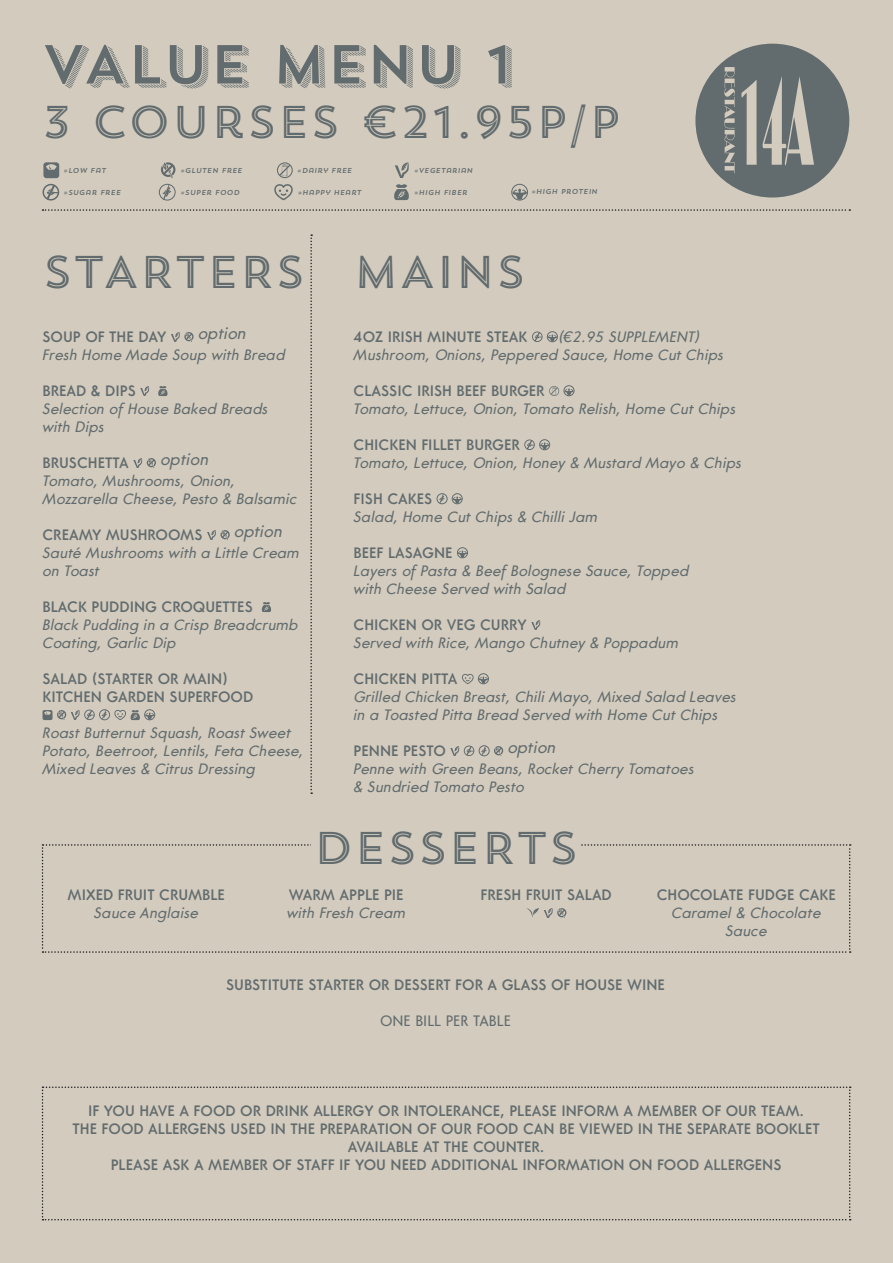
<style>
.page{position:relative;width:893px;height:1263px;background:#d3cbbe}
.page>*{position:absolute;margin:0;border:0;box-sizing:border-box;transform-origin:0 0}
.t1{font:54.6px "Trend Sans Four";color:#626c6e}
.Title_and_Disc{font:45.6px "Trend Sans Five";color:#626c6e}
.Title_and_Disc-2{font:italic 16.5px "Core Sans G";color:#626c6e}
.Title_and_Disc-3{font:italic 15px/18px "Core Sans G";color:#626c6e}
.Title_and_Disc-4{font:500 15px/18px "Core Sans G";color:#626c6e;text-align:center}
.t2{font:15px "Core Sans G";color:#626c6e}
.t3{font:italic 7.2px "Trend Sans One";color:#626c6e}
.s1{font-weight:500;font-style:normal}
</style>
<div class="page">
<div style="left:695px;top:44px;width:154px;height:154px;background:#626c6e;border-radius:50%"></div>
<svg style="left:724px;top:67px;width:11px;height:106px"></svg>
<svg style="left:741px;top:80px;width:16px;height:85px"></svg>
<svg style="left:763px;top:76px;width:51px;height:89px"></svg>
<svg style="left:43px;top:209px;width:807px;height:2px"></svg>
<svg style="left:310px;top:234px;width:2px;height:560px"></svg>
<div style="left:547px;top:331px;width:11px;height:11px;border:1px solid #626c6e;border-radius:50%"></div>
<svg style="left:532px;top:331px;width:25px;height:11px"></svg>
<div style="left:564px;top:385px;width:10px;height:11px;border:1px solid #626c6e;border-radius:50%"></div>
<svg style="left:549px;top:386px;width:25px;height:10px"></svg>
<div style="left:539px;top:439px;width:11px;height:11px;border:1px solid #626c6e;border-radius:50%"></div>
<svg style="left:524px;top:439px;width:25px;height:11px"></svg>
<div style="left:437px;top:493px;width:10px;height:11px;border:1px solid #626c6e;border-radius:50%"></div>
<svg style="left:439px;top:494px;width:6px;height:9px"></svg>
<div style="left:452px;top:493px;width:10px;height:11px;border:1px solid #626c6e;border-radius:50%"></div>
<svg style="left:452px;top:496px;width:10px;height:7px"></svg>
<div style="left:457px;top:547px;width:11px;height:11px;border:1px solid #626c6e;border-radius:50%"></div>
<svg style="left:458px;top:550px;width:9px;height:7px"></svg>
<svg style="left:531px;top:620px;width:10px;height:10px"></svg>
<div style="left:478px;top:673px;width:11px;height:11px;border:1px solid #626c6e;border-radius:50%"></div>
<svg style="left:462px;top:674px;width:26px;height:10px"></svg>
<svg style="left:450px;top:745px;width:25px;height:11px"></svg>
<div style="left:479px;top:745px;width:10px;height:11px;border:1px solid #626c6e;border-radius:50%"></div>
<svg style="left:481px;top:746px;width:6px;height:9px"></svg>
<svg style="left:494px;top:746px;width:9px;height:10px"></svg>
<svg style="left:42px;top:1086px;width:809px;height:134px"></svg>
<svg style="left:42px;top:844px;width:809px;height:109px"></svg>
<svg style="left:394px;top:162px;width:15px;height:38px"></svg>
<div style="left:159px;top:184px;width:17px;height:17px;border:1px solid #626c6e;border-radius:50%"></div>
<svg style="left:162px;top:184px;width:9px;height:16px"></svg>
<svg style="left:161px;top:162px;width:14px;height:16px"></svg>
<svg style="left:274px;top:184px;width:19px;height:16px"></svg>
<svg style="left:277px;top:162px;width:16px;height:16px"></svg>
<div style="left:511px;top:184px;width:17px;height:17px;border:1px solid #626c6e;border-radius:50%"></div>
<svg style="left:512px;top:189px;width:15px;height:11px"></svg>
<svg style="left:42px;top:162px;width:18px;height:39px"></svg>
<svg style="left:171px;top:332px;width:23px;height:10px"></svg>
<svg style="left:140px;top:386px;width:10px;height:10px"></svg>
<svg style="left:158px;top:386px;width:10px;height:10px"></svg>
<svg style="left:133px;top:458px;width:23px;height:10px"></svg>
<svg style="left:207px;top:530px;width:23px;height:10px"></svg>
<svg style="left:261px;top:602px;width:11px;height:10px"></svg>
<svg style="left:43px;top:709px;width:52px;height:12px"></svg>
<div style="left:99px;top:709px;width:11px;height:11px;border:1px solid #626c6e;border-radius:50%"></div>
<svg style="left:101px;top:710px;width:6px;height:9px"></svg>
<div style="left:144px;top:709px;width:11px;height:11px;border:1px solid #626c6e;border-radius:50%"></div>
<svg style="left:114px;top:710px;width:40px;height:10px"></svg>
<p class="t1" style="left:42px;top:29px;width:473px">VALUE MENU 1</p>
<p class="Title_and_Disc" style="left:42px;top:93px;width:582px">3 COURSES €21.95P/P</p>
<p class="t3" style="left:63px;top:166px;width:45px">=LOW FAT</p>
<p class="t3" style="left:63px;top:188px;width:59px">=SUGAR FREE</p>
<p class="t3" style="left:180px;top:165px;width:64px">=GLUTEN FREE</p>
<p class="t3" style="left:180px;top:188px;width:61px">=SUPER FOOD</p>
<p class="t3" style="left:297px;top:165px;width:57px">=DAIRY FREE</p>
<p class="t3" style="left:297px;top:188px;width:66px">=HAPPY HEART</p>
<p class="t3" style="left:414px;top:165px;width:61px">=VEGETARIAN</p>
<p class="t3" style="left:414px;top:188px;width:55px">=HIGH FIBER</p>
<p class="t3" style="left:531px;top:187px;width:68px">=HIGH PROTEIN</p>
<p class="Title_and_Disc" style="left:43px;top:243px;width:265px">STARTERS</p>
<p class="Title_and_Disc" style="left:354px;top:243px;width:174px">MAINS</p>
<p class="Title_and_Disc-4" style="left:43px;top:328px;width:125px">SOUP OF THE DAY</p>
<p class="Title_and_Disc-2" style="left:198px;top:323px;width:50px">option</p>
<p class="Title_and_Disc-3" style="left:43px;top:346px;width:244px">Fresh Home Made Soup with Bread</p>
<p class="Title_and_Disc-4" style="left:43px;top:382px;width:95px">BREAD &amp; DIPS</p>
<p class="Title_and_Disc-3" style="left:43px;top:400px;width:227px">Selection of House Baked Breads</p>
<p class="Title_and_Disc-3" style="left:43px;top:418px;width:63px">with Dips</p>
<p class="Title_and_Disc-4" style="left:43px;top:454px;width:88px">BRUSCHETTA</p>
<p class="Title_and_Disc-2" style="left:160px;top:449px;width:50px">option</p>
<p class="Title_and_Disc-3" style="left:43px;top:472px;width:256px">Tomato, Mushrooms, Onion,<br>Mozzarella Cheese, Pesto &amp; Balsamic</p>
<p class="Title_and_Disc-4" style="left:43px;top:526px;width:162px">CREAMY MUSHROOMS</p>
<p class="Title_and_Disc-2" style="left:234px;top:521px;width:50px">option</p>
<p class="Title_and_Disc-3" style="left:43px;top:544px;width:259px">Sauté Mushrooms with a Little Cream on Toast</p>
<p class="Title_and_Disc-4" style="left:43px;top:598px;width:212px">BLACK PUDDING CROQUETTES</p>
<p class="Title_and_Disc-3" style="left:43px;top:616px;width:257px">Black Pudding in a Crisp Breadcrumb<br>Coating, Garlic Dip</p>
<p class="Title_and_Disc-4" style="left:43px;top:670px;width:187px">SALAD (STARTER OR MAIN)</p>
<p class="Title_and_Disc-4" style="left:43px;top:688px;width:212px">KITCHEN GARDEN SUPERFOOD</p>
<p class="Title_and_Disc-3" style="left:43px;top:724px;width:263px">Roast Butternut Squash, Roast Sweet<br>Potato, Beetroot, Lentils, Feta Cheese,<br>Mixed Leaves &amp; Citrus Dressing</p>
<p class="Title_and_Disc-4" style="left:354px;top:328px;width:175px">4OZ IRISH MINUTE STEAK</p>
<p class="Title_and_Disc-3" style="left:558px;top:328px;width:144px">(€2.95 SUPPLEMENT)</p>
<p class="Title_and_Disc-3" style="left:354px;top:346px;width:372px">Mushroom, Onions, Peppered Sauce, Home Cut Chips</p>
<p class="Title_and_Disc-4" style="left:354px;top:382px;width:193px">CLASSIC IRISH BEEF BURGER</p>
<p class="Title_and_Disc-3" style="left:354px;top:400px;width:384px">Tomato, Lettuce, Onion, Tomato Relish, Home Cut Chips</p>
<p class="Title_and_Disc-4" style="left:354px;top:436px;width:168px">CHICKEN FILLET BURGER</p>
<p class="Title_and_Disc-3" style="left:354px;top:454px;width:390px">Tomato, Lettuce, Onion, Honey &amp; Mustard Mayo &amp; Chips</p>
<p class="Title_and_Disc-4" style="left:354px;top:490px;width:80px">FISH CAKES</p>
<p class="Title_and_Disc-3" style="left:354px;top:508px;width:246px">Salad, Home Cut Chips &amp; Chilli Jam</p>
<p class="Title_and_Disc-4" style="left:354px;top:544px;width:101px">BEEF LASAGNE</p>
<p class="Title_and_Disc-3" style="left:354px;top:562px;width:337px">Layers of Pasta &amp; Beef Bolognese Sauce, Topped with Cheese Served with Salad</p>
<p class="Title_and_Disc-4" style="left:354px;top:616px;width:175px">CHICKEN OR VEG CURRY</p>
<p class="Title_and_Disc-3" style="left:354px;top:634px;width:327px">Served with Rice, Mango Chutney &amp; Poppadum</p>
<p class="Title_and_Disc-4" style="left:354px;top:670px;width:105px">CHICKEN PITTA</p>
<p class="Title_and_Disc-3" style="left:354px;top:688px;width:384px">Grilled Chicken Breast, Chili Mayo, Mixed Salad Leaves in a Toasted Pitta Bread Served with Home Cut Chips</p>
<p class="Title_and_Disc-4" style="left:354px;top:742px;width:94px">PENNE PESTO</p>
<p class="Title_and_Disc-2" style="left:508px;top:737px;width:50px">option</p>
<p class="Title_and_Disc-3" style="left:354px;top:760px;width:342px">Penne with Green Beans, Rocket Cherry Tomatoes &amp; Sundried Tomato Pesto</p>
<p class="Title_and_Disc" style="left:314px;top:819px;width:267px">DESSERTS</p>
<p class="Title_and_Disc-4" style="left:68px;top:886px;width:159px">MIXED FRUIT CRUMBLE</p>
<p class="Title_and_Disc-3" style="left:94px;top:904px;width:106px">Sauce Anglaise</p>
<p class="Title_and_Disc-3" style="left:287px;top:886px;width:121px"><span class="s1">WARM APPLE PIE </span>with Fresh Cream</p>
<p class="Title_and_Disc-4" style="left:481px;top:886px;width:133px">FRESH FRUIT SALAD</p>
<p class="Title_and_Disc-4" style="left:657px;top:886px;width:180px">CHOCOLATE FUDGE CAKE</p>
<p class="Title_and_Disc-3" style="left:672px;top:904px;width:151px;text-align:center">Caramel &amp; Chocolate<br>Sauce</p>
<p class="Title_and_Disc-4" style="left:226px;top:976px;width:440px">SUBSTITUTE STARTER OR DESSERT FOR A GLASS OF HOUSE WINE</p>
<p class="t2" style="left:380px;top:1012px;width:132px">ONE BILL PER TABLE</p>
<p class="Title_and_Disc-4" style="left:88px;top:1102px;width:718px">IF YOU HAVE A FOOD OR DRINK ALLERGY OR INTOLERANCE, PLEASE INFORM A MEMBER OF OUR TEAM.</p>
<p class="Title_and_Disc-4" style="left:72px;top:1120px;width:749px">THE FOOD ALLERGENS USED IN THE PREPARATION OF OUR FOOD CAN BE VIEWED IN THE SEPARATE BOOKLET<br>AVAILABLE AT THE COUNTER.</p>
<p class="Title_and_Disc-4" style="left:111px;top:1156px;width:672px">PLEASE ASK A MEMBER OF STAFF IF YOU NEED ADDITIONAL INFORMATION ON FOOD ALLERGENS</p>
</div>
